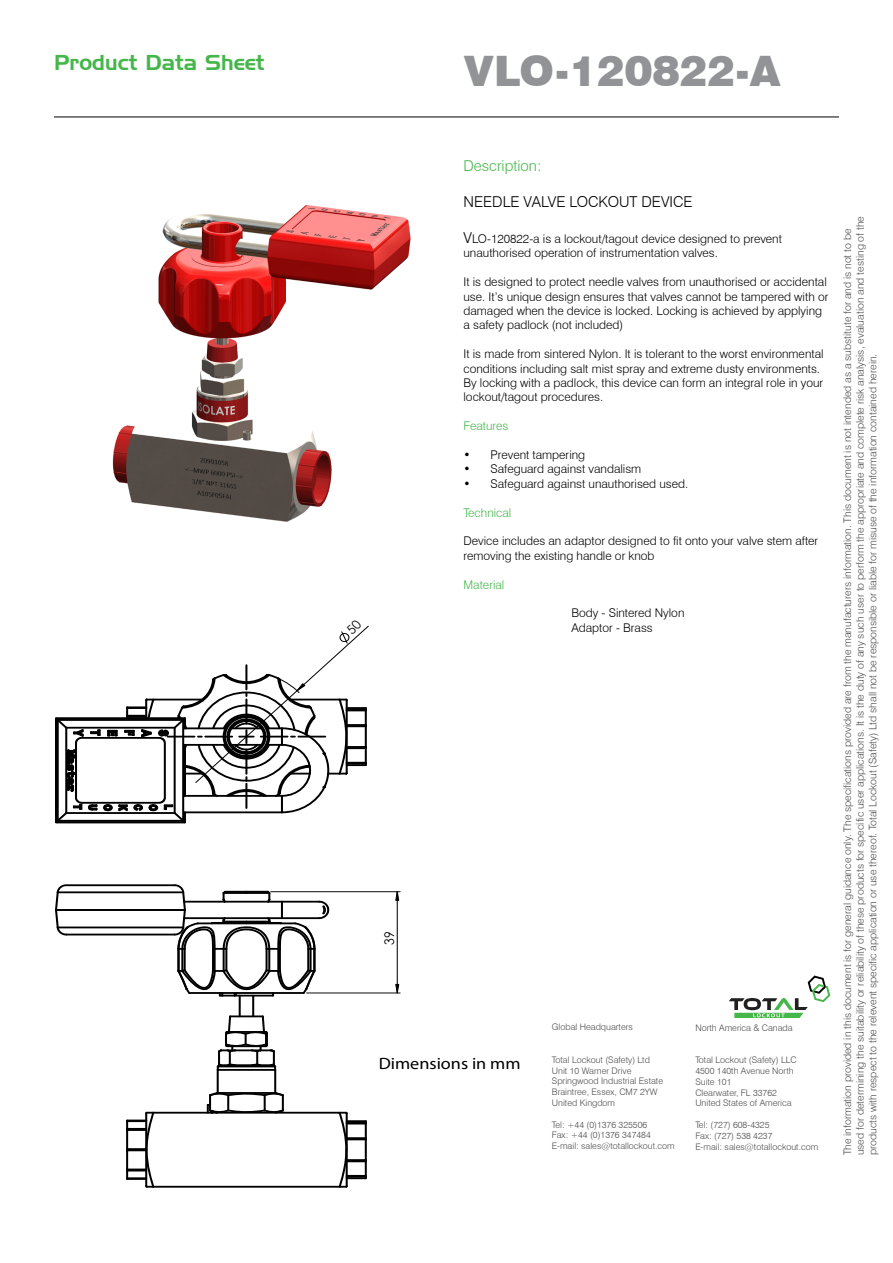
<style>
.page{position:relative;width:893px;height:1263px;background:#fff}
.page>*{position:absolute;margin:0;border:0;box-sizing:border-box;transform-origin:0 0}
.t1{font:900 42px "Swiss 721 BT";color:#919396}
.t2{font:21px "Handel Gothic BT";color:#45b64a}
.t3{font:16.5px "Myriad Pro";color:#000;scale:1.1 1}
.t4{font:300 15px "Swiss 721 BT";color:#000}
.t5{font:300 15px "Swiss 721 BT";color:#45b64a}
.t6{font:13.35px "Century Gothic";color:#000;scale:.91 1}
.t7{font:300 12px/14.4px "Swiss 721 BT";color:#000}
.t8{font:300 12px "Swiss 721 BT";color:#45b64a}
.t9{font:300 10.5px/12.6px "Swiss 721 BT";color:#4d4d4f}
.t10{font:300 9px/10.8px "Swiss 721 BT";color:#4d4d4f}
.s1{font-size:15px}
</style>
<div class="page">
<svg style="left:729px;top:975px;width:101px;height:43px"></svg>
<hr style="left:54px;top:117px;width:785px;height:1px;background:#000">
<img style="left:112px;top:205px;width:299px;height:317px">
<hr style="left:274px;top:1070px;width:2px;height:23px;background:#000">
<hr style="left:217px;top:1070px;width:2px;height:23px;background:#000">
<hr style="left:252px;top:995px;width:2px;height:21px;background:#000">
<hr style="left:239px;top:995px;width:2px;height:21px;background:#000">
<svg style="left:55px;top:884px;width:276px;height:116px"></svg>
<hr style="left:218px;top:1069px;width:57px;height:2px;background:#000">
<svg style="left:216px;top:1014px;width:61px;height:56px"></svg>
<svg style="left:126px;top:1091px;width:241px;height:97px"></svg>
<hr style="left:307px;top:993px;width:93px;height:1px;background:#000">
<hr style="left:271px;top:891px;width:129px;height:1px;background:#000">
<hr style="left:397px;top:892px;width:1px;height:101px;background:#000">
<svg style="left:395px;top:984px;width:4px;height:9px"></svg>
<svg style="left:395px;top:891px;width:4px;height:10px"></svg>
<svg style="left:55px;top:625px;width:314px;height:199px"></svg>
<h2 class="t2" style="left:54px;top:50px;width:212px">Product Data Sheet</h2>
<h1 class="t1" style="left:463px;top:45px;width:319px">VLO-120822-A</h1>
<p class="t5" style="left:463px;top:156px;width:79px">Description:</p>
<p class="t4" style="left:463px;top:192px;width:231px">NEEDLE VALVE LOCKOUT DEVICE</p>
<p class="t7" style="left:463px;top:231px;width:320px"><span class="s1">V</span>LO-120822-a is a lockout/tagout device designed to prevent unauthorised operation of instrumentation valves.</p>
<p class="t7" style="left:463px;top:275px;width:366px">It is designed to protect needle valves from unauthorised or accidental use. It’s unique design ensures that valves cannot be tampered with or damaged when the device is locked. Locking is achieved by applying a safety padlock (not included)</p>
<p class="t7" style="left:463px;top:347px;width:362px">It is made from sintered Nylon. It is tolerant to the worst environmental conditions including salt mist spray and extreme dusty environments.<br>By locking with a padlock, this device can form an integral role in your lockout/tagout procedures.</p>
<p class="t8" style="left:463px;top:419px;width:47px">Features</p>
<p class="t7" style="left:463px;top:447px;width:123px">• Prevent tampering</p>
<p class="t7" style="left:463px;top:462px;width:179px">• Safeguard against vandalism</p>
<p class="t7" style="left:463px;top:476px;width:226px">• Safeguard against unauthorised used.</p>
<p class="t8" style="left:463px;top:505px;width:49px">Technical</p>
<p class="t7" style="left:463px;top:534px;width:356px">Device includes an adaptor designed to fit onto your valve stem after removing the existing handle or knob</p>
<p class="t8" style="left:463px;top:577px;width:42px">Material</p>
<p class="t7" style="left:571px;top:606px;width:114px">Body - Sintered Nylon<br>Adaptor - Brass</p>
<p class="t6" style="left:380px;top:945px;width:16px;rotate:-90deg">39</p>
<h3 class="t3" style="left:379px;top:1053px;width:130px">Dimensions in mm</h3>
<p class="t10" style="left:552px;top:1022px;width:83px">Global Headquarters</p>
<p class="t10" style="left:552px;top:1054px;width:113px">Total Lockout (Safety) Ltd<br>Unit 10 Warner Drive<br>Springwood Industrial Estate<br>Braintree, Essex, CM7 2YW<br>United Kingdom</p>
<p class="t10" style="left:552px;top:1119px;width:124px">Tel: +44 (0)1376 325506<br>Fax: +44 (0)1376 347484<br>E-mail: sales@totallockout.com</p>
<p class="t10" style="left:695px;top:1022px;width:99px">North America &amp; Canada</p>
<p class="t10" style="left:695px;top:1054px;width:103px">Total Lockout (Safety) LLC<br>4500 140th Avenue North<br>Suite 101<br>Clearwater, FL 33762<br>United States of America</p>
<p class="t10" style="left:695px;top:1119px;width:124px">Tel: (727) 608-4325<br>Fax: (727) 538 4237<br>E-mail: sales@totallockout.com</p>
<p class="t9" style="left:841px;top:1155px;width:941px;rotate:-90deg">The information provided in this document is for general guidance only. The specifications provided are from the manufacturers information. This document is not intended as a substitute for and is not to be used for determining the suitability or reliability of these products for specific user applications. It is the duty of any such user to perform the appropriate and complete risk analysis, evaluation and testing of the products with respect to the relevent specific application or use thereof. Total Lockout (Safety) Ltd shall not be responsible or liable for misuse of the information contained herein.</p>
</div>
